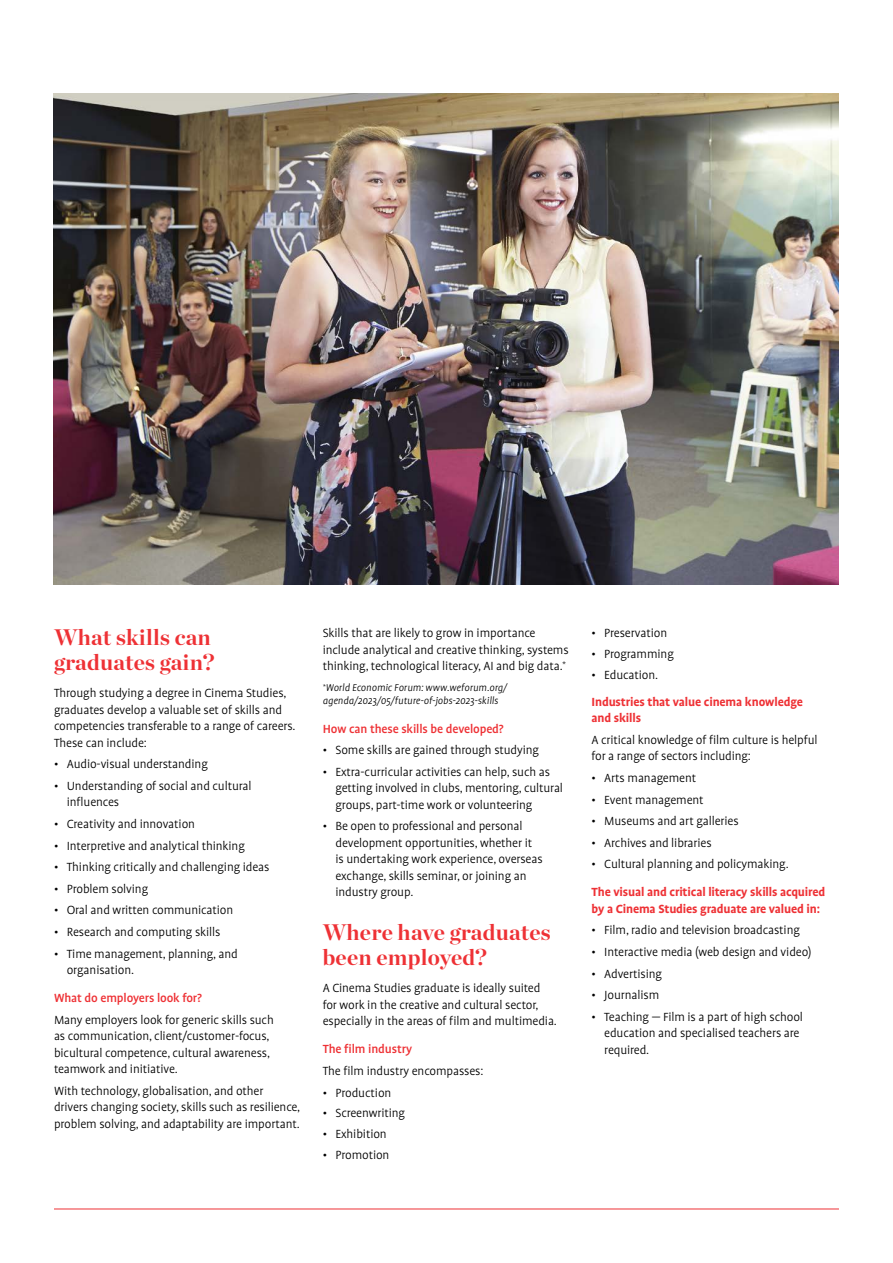
<style>
.page{position:relative;width:893px;height:1263px;background:#fff}
.page>*{position:absolute;margin:0;border:0;box-sizing:border-box;transform-origin:0 0}
.t1{font:700 22.5px/25.5px "Chronicle Display";letter-spacing:.01em;color:#ee3135}
.t2{font:300 13.5px/16.5px "Profile Pro";letter-spacing:-.01em;color:#000}
.t3{font:700 13.5px/16.5px "Profile Pro";letter-spacing:-.01em;color:#ee3135}
.t4{font:500 13.5px "Profile Pro";letter-spacing:-.01em;color:#ee3135}
.t5{font:italic 300 11.25px/12px "Profile Pro";color:#000}
</style>
<div class="page">
<img style="left:54px;top:94px;width:785px;height:491px">
<hr style="left:54px;top:1208px;width:785px;height:1px;background:#ee3135">
<h1 class="t1" style="left:54px;top:622px;width:162px">What skills can graduates gain?</h1>
<p class="t2" style="left:54px;top:685px;width:243px">Through studying a degree in Cinema Studies, graduates develop a valuable set of skills and competencies transferable to a range of careers.<br>These can include:</p>
<p class="t2" style="left:54px;top:756px;width:155px">• Audio-visual understanding</p>
<p class="t2" style="left:67px;top:778px;width:186px;text-indent:-13px">• Understanding of social and cultural influences</p>
<p class="t2" style="left:54px;top:816px;width:143px">• Creativity and innovation</p>
<p class="t2" style="left:54px;top:838px;width:192px">• Interpretive and analytical thinking</p>
<p class="t2" style="left:54px;top:859px;width:217px">• Thinking critically and challenging ideas</p>
<p class="t2" style="left:54px;top:881px;width:96px">• Problem solving</p>
<p class="t2" style="left:54px;top:903px;width:181px">• Oral and written communication</p>
<p class="t2" style="left:54px;top:924px;width:168px">• Research and computing skills</p>
<p class="t2" style="left:67px;top:946px;width:172px;text-indent:-13px">• Time management, planning, and organisation.</p>
<p class="t4" style="left:54px;top:990px;width:149px">What do employers look for?</p>
<p class="t2" style="left:54px;top:1012px;width:221px">Many employers look for generic skills such as communication, client/customer-focus, bicultural competence, cultural awareness, teamwork and initiative.</p>
<p class="t2" style="left:54px;top:1083px;width:248px">With technology, globalisation, and other drivers changing society, skills such as resilience, problem solving, and adaptability are important.</p>
<p class="t2" style="left:323px;top:625px;width:247px">Skills that are likely to grow in importance include analytical and creative thinking, systems thinking, technological literacy, AI and big data.<sup>*</sup></p>
<p class="t5" style="left:323px;top:682px;width:186px"><sup>*</sup>World Economic Forum: www.weforum.org/ agenda/2023/05/future-of-jobs-2023-skills</p>
<p class="t4" style="left:323px;top:721px;width:182px">How can these skills be developed?</p>
<p class="t2" style="left:323px;top:742px;width:218px">• Some skills are gained through studying</p>
<p class="t2" style="left:335px;top:764px;width:229px;text-indent:-13px">• Extra-curricular activities can help, such as getting involved in clubs, mentoring, cultural groups, part-time work or volunteering</p>
<p class="t2" style="left:335px;top:819px;width:209px;text-indent:-13px">• Be open to professional and personal development opportunities, whether it is undertaking work experience, overseas exchange, skills seminar, or joining an industry group.</p>
<h1 class="t1" style="left:323px;top:917px;width:230px">Where have graduates been employed?</h1>
<p class="t2" style="left:323px;top:981px;width:236px">A Cinema Studies graduate is ideally suited for work in the creative and cultural sector, especially in the areas of film and multimedia.</p>
<p class="t4" style="left:323px;top:1041px;width:91px">The film industry</p>
<p class="t2" style="left:323px;top:1063px;width:162px">The film industry encompasses:</p>
<p class="t2" style="left:323px;top:1085px;width:70px">• Production</p>
<p class="t2" style="left:323px;top:1105px;width:84px">• Screenwriting</p>
<p class="t2" style="left:323px;top:1126px;width:66px">• Exhibition</p>
<p class="t2" style="left:323px;top:1147px;width:68px">• Promotion</p>
<p class="t2" style="left:591px;top:625px;width:77px">• Preservation</p>
<p class="t2" style="left:591px;top:646px;width:84px">• Programming</p>
<p class="t2" style="left:591px;top:667px;width:68px">• Education.</p>
<p class="t3" style="left:591px;top:694px;width:213px">Industries that value cinema knowledge and skills</p>
<p class="t2" style="left:591px;top:732px;width:228px">A critical knowledge of film culture is helpful for a range of sectors including:</p>
<p class="t2" style="left:591px;top:770px;width:106px">• Arts management</p>
<p class="t2" style="left:591px;top:792px;width:114px">• Event management</p>
<p class="t2" style="left:591px;top:813px;width:149px">• Museums and art galleries</p>
<p class="t2" style="left:591px;top:835px;width:122px">• Archives and libraries</p>
<p class="t2" style="left:591px;top:857px;width:199px">• Cultural planning and policymaking.</p>
<p class="t3" style="left:591px;top:884px;width:235px">The visual and critical literacy skills acquired by a Cinema Studies graduate are valued in:</p>
<p class="t2" style="left:591px;top:923px;width:210px">• Film, radio and television broadcasting</p>
<p class="t2" style="left:591px;top:944px;width:221px">• Interactive media (web design and video)</p>
<p class="t2" style="left:591px;top:966px;width:72px">• Advertising</p>
<p class="t2" style="left:591px;top:987px;width:69px">• Journalism</p>
<p class="t2" style="left:604px;top:1009px;width:200px;text-indent:-13px">• Teaching — Film is a part of high school education and specialised teachers are required.</p>
</div>
